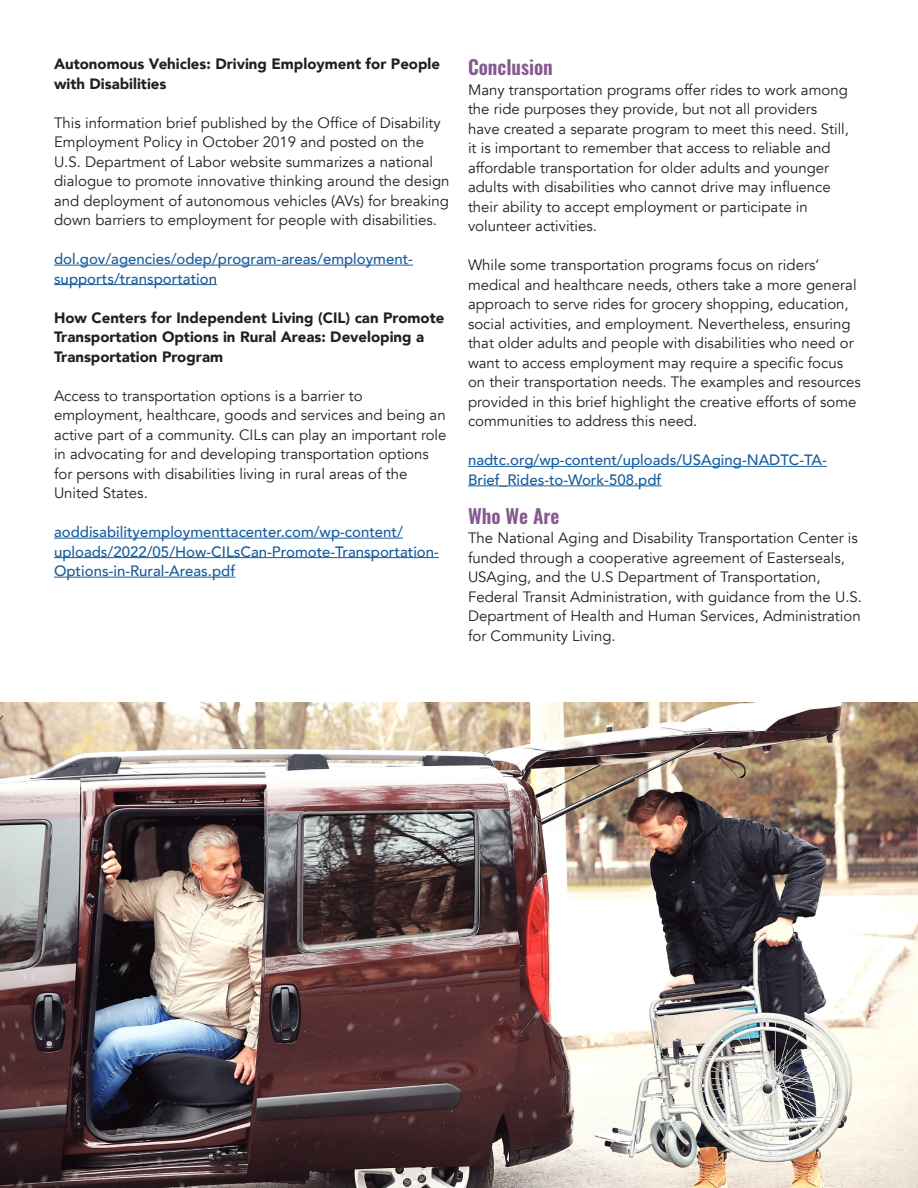
<style>
.page{position:relative;width:918px;height:1188px;background:#fff}
.page>*{position:absolute;margin:0;border:0;box-sizing:border-box;transform-origin:0 0}
.t1{font:600 19.5px "Oswald";color:#855a8e}
.t2{font:15px/19.5px "Avenir";color:#231f20}
.t3{font:500 15px/19.5px "Avenir";color:#175d9e}
.t4{font:900 15px/19.5px "Avenir";color:#231f20}
</style>
<div class="page">
<hr style="left:54px;top:265px;width:359px;height:1px;background:#175d9e">
<hr style="left:54px;top:284px;width:163px;height:1px;background:#175d9e">
<hr style="left:54px;top:538px;width:349px;height:1px;background:#175d9e">
<hr style="left:54px;top:557px;width:385px;height:1px;background:#175d9e">
<hr style="left:54px;top:577px;width:181px;height:1px;background:#175d9e">
<hr style="left:468px;top:466px;width:359px;height:1px;background:#175d9e">
<hr style="left:468px;top:486px;width:194px;height:1px;background:#175d9e">
<img style="left:0;top:702px;width:918px;height:486px">
<p class="t4" style="left:54px;top:54px;width:388px">Autonomous Vehicles: Driving Employment for People with Disabilities</p>
<p class="t2" style="left:54px;top:113px;width:397px">This information brief published by the Office of Disability Employment Policy in October 2019 and posted on the U.S. Department of Labor website summarizes a national dialogue to promote innovative thinking around the design and deployment of autonomous vehicles (AVs) for breaking down barriers to employment for people with disabilities.</p>
<p class="t3" style="left:54px;top:248px;width:361px">dol.gov/agencies/odep/program-areas/employment&shy;supports/transportation</p>
<p class="t4" style="left:54px;top:307px;width:392px">How Centers for Independent Living (CIL) can Promote<br>Transportation Options in Rural Areas: Developing a<br>Transportation Program</p>
<p class="t2" style="left:54px;top:386px;width:394px">Access to transportation options is a barrier to employment, healthcare, goods and services and being an active part of a community. CILs can play an important role in advocating for and developing transportation options for persons with disabilities living in rural areas of the United States.</p>
<p class="t3" style="left:54px;top:521px;width:386px">aoddisabilityemploymenttacenter.com/wp-content/ uploads/2022/05/How-CILsCan-Promote-Transportation-<br>Options-in-Rural-Areas.pdf</p>
<p class="t1" style="left:468px;top:54px;width:86px">Conclusion</p>
<p class="t2" style="left:468px;top:80px;width:383px">Many transportation programs offer rides to work among the ride purposes they provide, but not all providers have created a separate program to meet this need. Still, it is important to remember that access to reliable and affordable transportation for older adults and younger adults with disabilities who cannot drive may influence their ability to accept employment or participate in volunteer activities.</p>
<p class="t2" style="left:468px;top:256px;width:395px">While some transportation programs focus on riders’ medical and healthcare needs, others take a more general approach to serve rides for grocery shopping, education, social activities, and employment. Nevertheless, ensuring that older adults and people with disabilities who need or want to access employment may require a specific focus on their transportation needs. The examples and resources provided in this brief highlight the creative efforts of some communities to address this need.</p>
<p class="t3" style="left:468px;top:449px;width:360px">nadtc.org/wp-content/uploads/USAging-NADTC-TA-<br>Brief_Rides-to-Work-508.pdf</p>
<p class="t1" style="left:468px;top:502px;width:93px">Who We Are</p>
<p class="t2" style="left:468px;top:529px;width:396px">The National Aging and Disability Transportation Center is funded through a cooperative agreement of Easterseals, USAging, and the U.S Department of Transportation, Federal Transit Administration, with guidance from the U.S.<br>Department of Health and Human Services, Administration for Community Living.</p>
</div>
